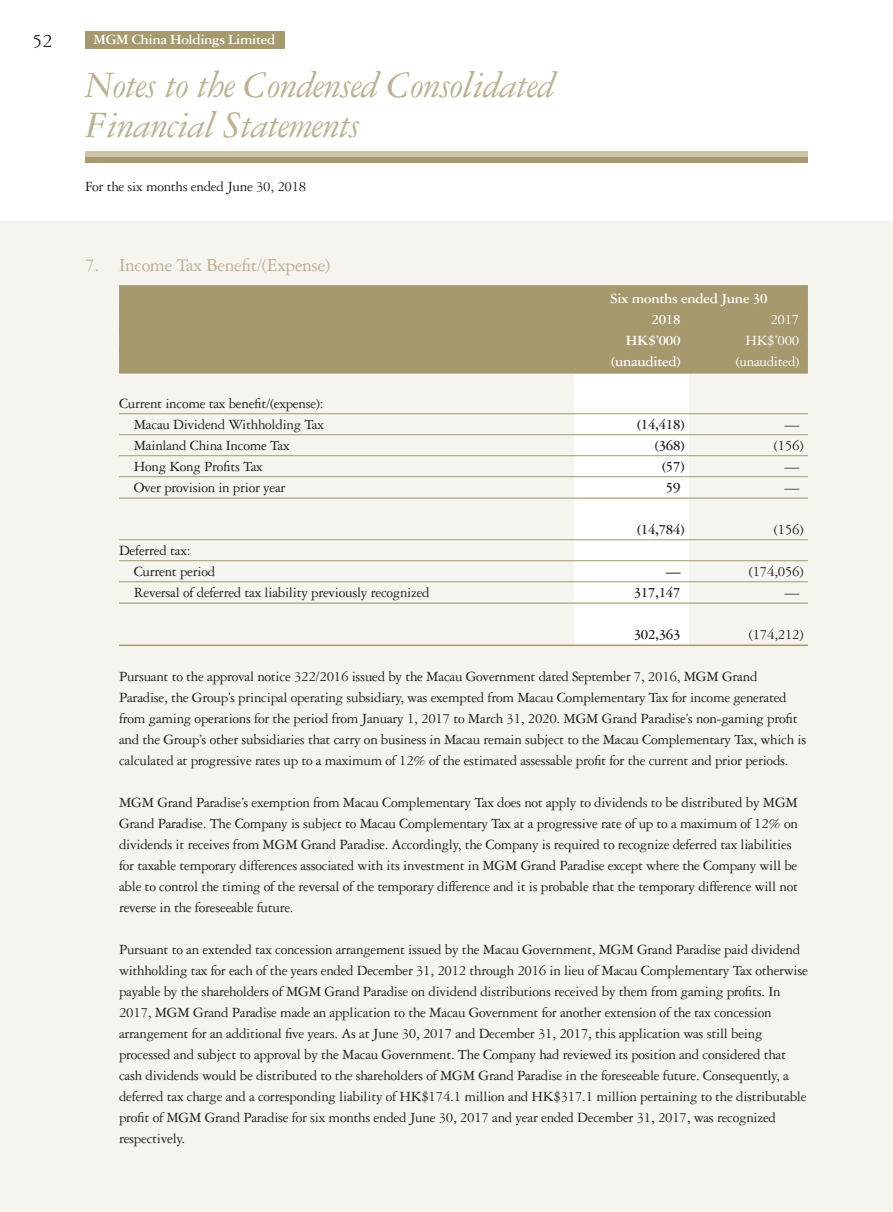
<style>
.page{position:relative;width:893px;height:1212px;background:#fff}
.page>*{position:absolute;margin:0;border:0;box-sizing:border-box;transform-origin:0 0}
.t1{font:italic 39.75px/39.8px "Garamond 3 LT Std";letter-spacing:-.02em;color:#beb192}
.t2{font:20.25px "Garamond 3 LT Std";color:#231f20}
.Subhead_1{font:19.5px "Garamond 3 LT Std";letter-spacing:-.02em;color:#beb192}
.Body_text{font:15px/21px "Garamond 3 LT Std";letter-spacing:-.02em;color:#231f20}
.Table_2_Colume{font:15px "Garamond 3 LT Std";letter-spacing:-.02em;color:#231f20}
.Table_head_2_Colume{font:700 15px "Garamond 3 LT Std";letter-spacing:-.02em;color:#fff}
.Table_2_Colume-2{font:700 15px "Garamond 3 LT Std";letter-spacing:-.02em;color:#231f20}
.Table_head_2_Colume-2{font:15px "Garamond 3 LT Std";letter-spacing:-.02em;color:#fff}
</style>
<div class="page">
<div style="left:85px;top:32px;width:200px;height:17px;background:#a7996e"></div>
<div style="left:85px;top:151px;width:723px;height:12px;background:#cec4ab"></div>
<div style="left:85px;top:157px;width:723px;height:6px;background:#a7996e"></div>
<div style="left:0;top:221px;width:892px;height:991px;background:#f5f4ef"></div>
<div style="left:574px;top:349px;width:115px;height:296px;background:#fff"></div>
<div style="left:119px;top:285px;width:689px;height:26px;background:#a7996e"></div>
<div style="left:119px;top:306px;width:689px;height:26px;background:#a7996e"></div>
<div style="left:119px;top:327px;width:689px;height:26px;background:#a7996e"></div>
<div style="left:119px;top:348px;width:689px;height:26px;background:#a7996e"></div>
<hr style="left:119px;top:413px;width:689px;height:1px;background:#a7996e">
<hr style="left:119px;top:434px;width:689px;height:1px;background:#a7996e">
<hr style="left:119px;top:455px;width:689px;height:1px;background:#a7996e">
<hr style="left:119px;top:476px;width:689px;height:1px;background:#a7996e">
<hr style="left:119px;top:497px;width:689px;height:2px;background:#a7996e">
<hr style="left:119px;top:539px;width:689px;height:1px;background:#a7996e">
<hr style="left:119px;top:560px;width:689px;height:1px;background:#a7996e">
<hr style="left:119px;top:581px;width:689px;height:1px;background:#a7996e">
<hr style="left:119px;top:602px;width:689px;height:2px;background:#a7996e">
<hr style="left:119px;top:644px;width:689px;height:2px;background:#a7996e">
<h2 class="t2" style="left:32px;top:30px;width:22px">52</h2>
<p class="Table_head_2_Colume" style="left:94px;top:32px;width:183px">MGM China Holdings Limited</p>
<h1 class="t1" style="left:85px;top:65px;width:471px">Notes to the Condensed Consolidated<br>Financial Statements</h1>
<p class="Body_text" style="left:85px;top:176px;width:223px">For the six months ended June 30, 2018</p>
<p class="Subhead_1" style="left:85px;top:255px;width:247px">7. Income Tax Benefit/(Expense)</p>
<p class="Table_head_2_Colume" style="left:610px;top:290px;width:159px">Six months ended June 30</p>
<p class="Table_head_2_Colume" style="left:652px;top:311px;width:31px">2018</p>
<p class="Table_head_2_Colume-2" style="left:770px;top:311px;width:31px">2017</p>
<p class="Table_head_2_Colume" style="left:626px;top:332px;width:56px">HK$’000</p>
<p class="Table_head_2_Colume-2" style="left:745px;top:332px;width:56px">HK$’000</p>
<p class="Table_head_2_Colume" style="left:611px;top:353px;width:71px">(unaudited)</p>
<p class="Table_head_2_Colume-2" style="left:736px;top:353px;width:65px">(unaudited)</p>
<p class="Table_2_Colume" style="left:119px;top:395px;width:206px">Current income tax benefit/(expense):</p>
<p class="Table_2_Colume" style="left:134px;top:416px;width:192px">Macau Dividend Withholding Tax</p>
<p class="Table_2_Colume-2" style="left:637px;top:416px;width:49px">(14,418)</p>
<p class="Table_2_Colume" style="left:784px;top:416px;width:16px">—</p>
<p class="Table_2_Colume" style="left:134px;top:437px;width:157px">Mainland China Income Tax</p>
<p class="Table_2_Colume-2" style="left:655px;top:437px;width:31px">(368)</p>
<p class="Table_2_Colume" style="left:774px;top:437px;width:31px">(156)</p>
<p class="Table_2_Colume" style="left:134px;top:458px;width:131px">Hong Kong Profits Tax</p>
<p class="Table_2_Colume-2" style="left:662px;top:458px;width:24px">(57)</p>
<p class="Table_2_Colume" style="left:784px;top:458px;width:16px">—</p>
<p class="Table_2_Colume" style="left:134px;top:479px;width:153px">Over provision in prior year</p>
<p class="Table_2_Colume-2" style="left:666px;top:479px;width:16px">59</p>
<p class="Table_2_Colume" style="left:784px;top:479px;width:16px">—</p>
<p class="Table_2_Colume-2" style="left:637px;top:521px;width:49px">(14,784)</p>
<p class="Table_2_Colume" style="left:774px;top:521px;width:31px">(156)</p>
<p class="Table_2_Colume" style="left:119px;top:542px;width:73px">Deferred tax:</p>
<p class="Table_2_Colume" style="left:134px;top:563px;width:83px">Current period</p>
<p class="Table_2_Colume-2" style="left:666px;top:563px;width:16px">—</p>
<p class="Table_2_Colume" style="left:749px;top:563px;width:56px">(174,056)</p>
<p class="Table_2_Colume" style="left:134px;top:584px;width:297px">Reversal of deferred tax liability previously recognized</p>
<p class="Table_2_Colume-2" style="left:634px;top:584px;width:48px">317,147</p>
<p class="Table_2_Colume" style="left:784px;top:584px;width:16px">—</p>
<p class="Table_2_Colume-2" style="left:634px;top:626px;width:48px">302,363</p>
<p class="Table_2_Colume" style="left:749px;top:626px;width:56px">(174,212)</p>
<p class="Body_text" style="left:119px;top:666px;width:689px">Pursuant to the approval notice 322/2016 issued by the Macau Government dated September 7, 2016, MGM Grand Paradise, the Group’s principal operating subsidiary, was exempted from Macau Complementary Tax for income generated from gaming operations for the period from January 1, 2017 to March 31, 2020. MGM Grand Paradise’s non-gaming profit and the Group’s other subsidiaries that carry on business in Macau remain subject to the Macau Complementary Tax, which is calculated at progressive rates up to a maximum of 12% of the estimated assessable profit for the current and prior periods.</p>
<p class="Body_text" style="left:119px;top:792px;width:681px">MGM Grand Paradise’s exemption from Macau Complementary Tax does not apply to dividends to be distributed by MGM Grand Paradise. The Company is subject to Macau Complementary Tax at a progressive rate of up to a maximum of 12% on dividends it receives from MGM Grand Paradise. Accordingly, the Company is required to recognize deferred tax liabilities for taxable temporary differences associated with its investment in MGM Grand Paradise except where the Company will be able to control the timing of the reversal of the temporary difference and it is probable that the temporary difference will not reverse in the foreseeable future.</p>
<p class="Body_text" style="left:119px;top:939px;width:690px">Pursuant to an extended tax concession arrangement issued by the Macau Government, MGM Grand Paradise paid dividend withholding tax for each of the years ended December 31, 2012 through 2016 in lieu of Macau Complementary Tax otherwise payable by the shareholders of MGM Grand Paradise on dividend distributions received by them from gaming profits. In 2017, MGM Grand Paradise made an application to the Macau Government for another extension of the tax concession arrangement for an additional five years. As at June 30, 2017 and December 31, 2017, this application was still being processed and subject to approval by the Macau Government. The Company had reviewed its position and considered that cash dividends would be distributed to the shareholders of MGM Grand Paradise in the foreseeable future. Consequently, a deferred tax charge and a corresponding liability of HK$174.1 million and HK$317.1 million pertaining to the distributable profit of MGM Grand Paradise for six months ended June 30, 2017 and year ended December 31, 2017, was recognized respectively.</p>
</div>
